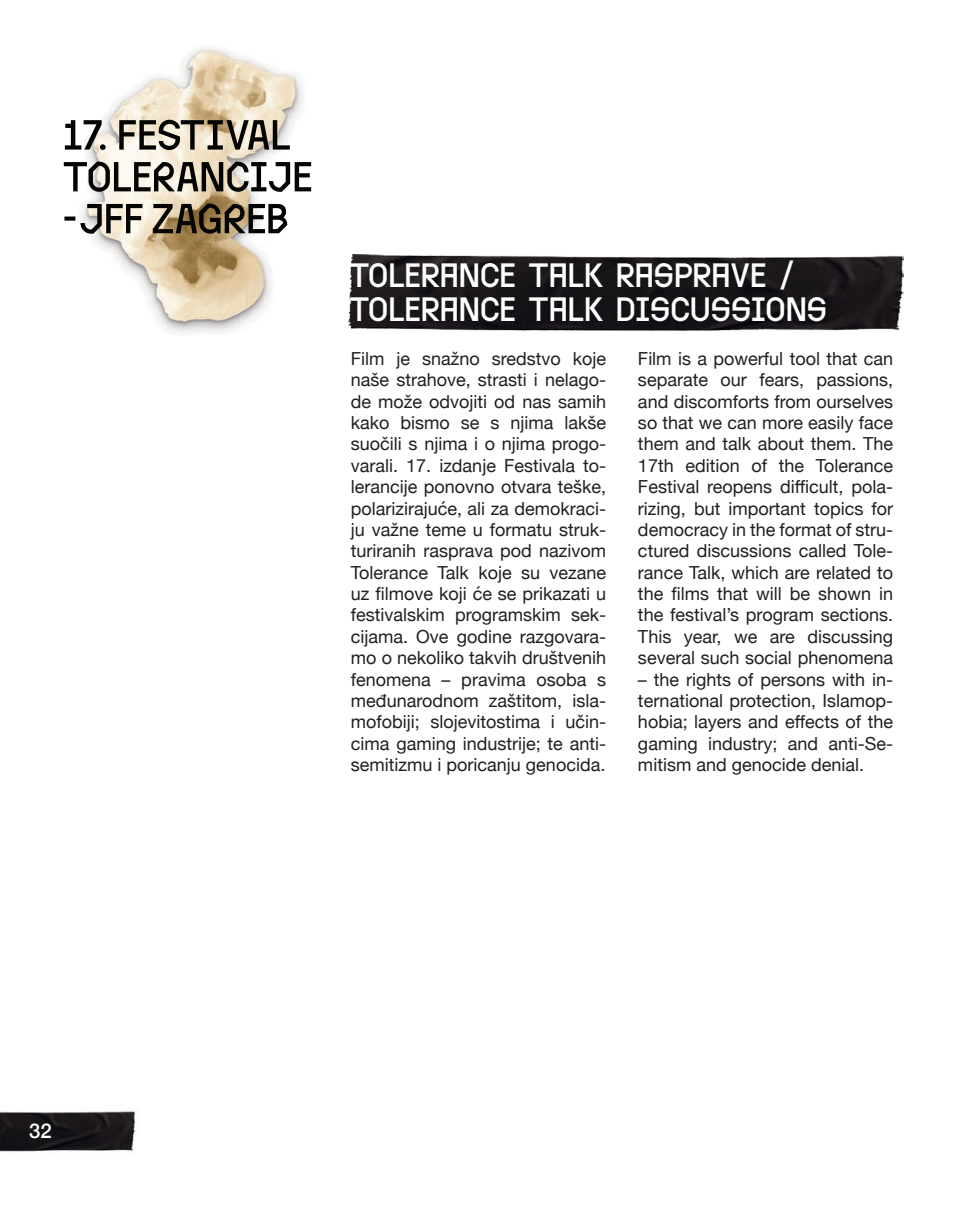
<style>
.page{position:relative;width:957px;height:1212px;background:#fff}
.page>*{position:absolute;margin:0;border:0;box-sizing:border-box;transform-origin:0 0}
.t1{font:33.75px/33.8px "Oddee No 1 HR";color:#fff}
.t2{font:500 20.25px "Helvetica Neue";color:#fff}
.t3{font:18px/21.4px "Helvetica Neue";color:#231f20;text-align:justify}
.s1{font-family:"Helvetica Neue";color:#231f20}
</style>
<div class="page">
<img style="left:0;top:1111px;width:136px;height:41px">
<img style="left:348px;top:254px;width:555px;height:77px">
<img style="left:64px;top:47px;width:248px;height:286px">
<svg style="left:64px;top:204px;width:223px;height:30px"></svg>
<svg style="left:64px;top:162px;width:247px;height:30px"></svg>
<svg style="left:65px;top:120px;width:41px;height:30px"></svg>
<svg style="left:119px;top:120px;width:171px;height:30px;background:#948d80"></svg>
<p class="t2" style="left:29px;top:1114px;width:24px">32</p>
<p class="t1" style="left:349px;top:255px;width:522px">TOLERANCE TALK RASPRAVE /<br>TOLERANCE TALK DISCUSSIONS <span class="s1">…</span></p>
<p class="t3" style="left:351px;top:349px;width:257px">Film je snažno sredstvo koje naše strahove, strasti i nelago&shy;de može odvojiti od nas samih kako bismo se s njima lakše suočili s njima i o njima progo&shy;varali. 17. izdanje Festivala to&shy;lerancije ponovno otvara teške, polarizirajuće, ali za demokraci&shy;ju važne teme u formatu struk&shy;turiranih rasprava pod nazivom Tolerance Talk koje su vezane uz filmove koji će se prikazati u festivalskim programskim sek&shy;cijama. Ove godine razgovara&shy;mo o nekoliko takvih društvenih fenomena – pravima osoba s međunarodnom zaštitom, isla&shy;mofobiji; slojevitostima i učin&shy;cima gaming industrije; te anti&shy;semitizmu i poricanju genocida.</p>
<p class="t3" style="left:638px;top:349px;width:257px">Film is a powerful tool that can separate our fears, passions, and discomforts from ourselves so that we can more easily face them and talk about them. The 17th edition of the Tolerance Festival reopens difficult, pola&shy;rizing, but important topics for democracy in the format of stru&shy;ctured discussions called Tole&shy;rance Talk, which are related to the films that will be shown in the festival’s program sections.<br>This year, we are discussing several such social phenomena</p>
<p class="t3" style="left:638px;top:669px;width:257px">– the rights of persons with in&shy;ternational protection, Islamop&shy;hobia; layers and effects of the gaming industry; and anti-Se&shy;mitism and genocide denial.</p>
</div>
